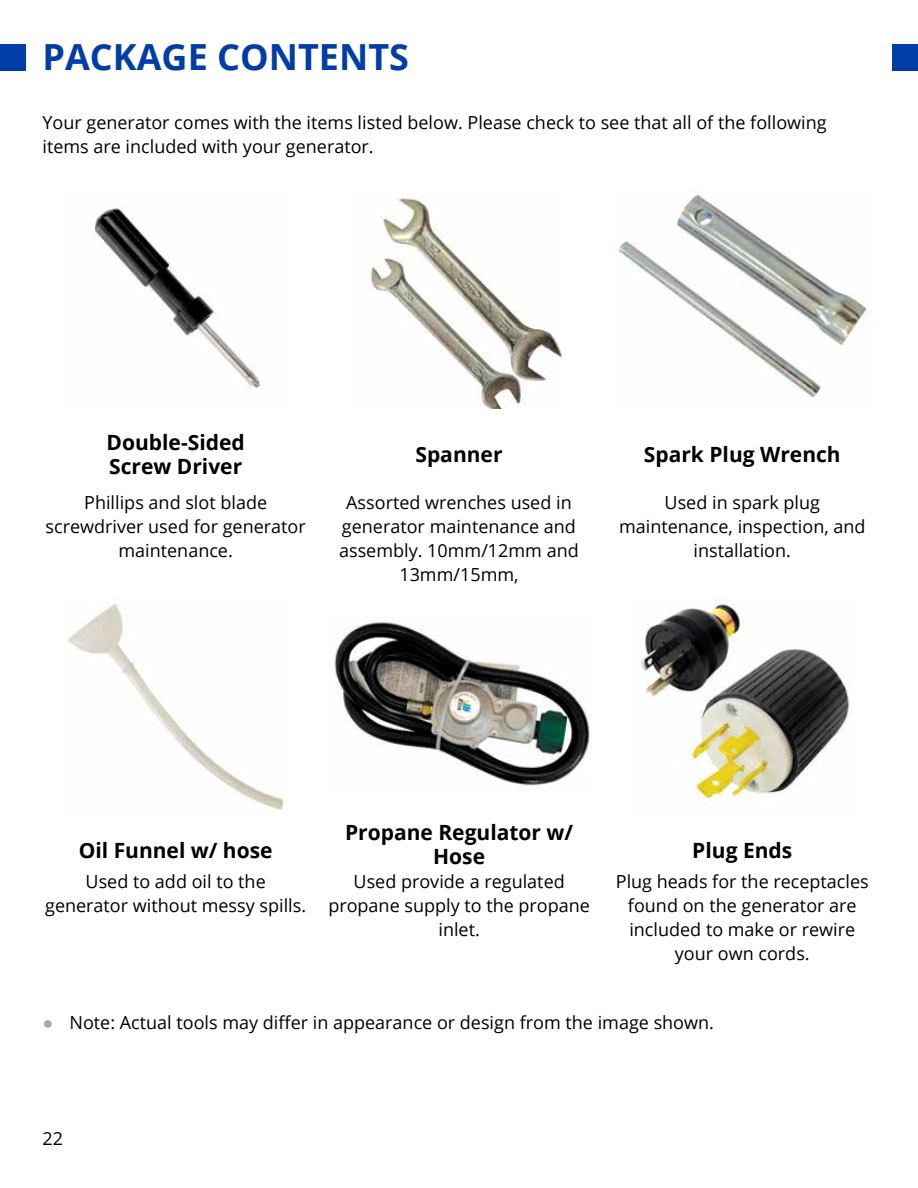
<style>
.page{position:relative;width:918px;height:1188px;background:#fff}
.page>*{position:absolute;margin:0;border:0;box-sizing:border-box;transform-origin:0 0}
.t1{font:700 36px "Open Sans";color:#003da6}
.t2{font:700 21px/24px "Open Sans";color:#000}
.t3{font:18px/24px "Open Sans";color:#000;text-align:center}
.s1{font-family:"Arial";color:#a7a9ac}
</style>
<div class="page">
<img style="left:91px;top:206px;width:172px;height:182px">
<img style="left:67px;top:603px;width:218px;height:208px">
<img style="left:370px;top:198px;width:192px;height:210px">
<img style="left:618px;top:191px;width:253px;height:206px">
<img style="left:641px;top:598px;width:209px;height:207px">
<div style="left:0;top:44px;width:26px;height:27px;background:#003da6"></div>
<div style="left:892px;top:44px;width:26px;height:27px;background:#003da6"></div>
<img style="left:334px;top:622px;width:256px;height:164px">
<h1 class="t1" style="left:43px;top:32px;width:368px">PACKAGE CONTENTS</h1>
<p class="t3" style="left:43px;top:110px;width:786px;text-align:left">Your generator comes with the items listed below. Please check to see that all of the following items are included with your generator.</p>
<p class="t2" style="left:107px;top:430px;width:140px">Double-Sided<br>Screw Driver</p>
<p class="t3" style="left:46px;top:490px;width:262px">Phillips and slot blade screwdriver used for generator maintenance.</p>
<p class="t2" style="left:415px;top:442px;width:89px">Spanner</p>
<p class="t2" style="left:644px;top:442px;width:198px">Spark Plug Wrench</p>
<p class="t3" style="left:339px;top:490px;width:241px">Assorted wrenches used in generator maintenance and assembly. 10mm/12mm and<br>13mm/15mm,</p>
<p class="t3" style="left:619px;top:490px;width:248px">Used in spark plug maintenance, inspection, and installation.</p>
<p class="t2" style="left:79px;top:838px;width:195px">Oil Funnel w/ hose</p>
<p class="t3" style="left:45px;top:869px;width:263px">Used to add oil to the generator without messy spills.</p>
<p class="t2" style="left:345px;top:820px;width:230px;text-align:center">Propane Regulator w/<br>Hose</p>
<p class="t3" style="left:328px;top:869px;width:263px">Used provide a regulated propane supply to the propane inlet.</p>
<p class="t2" style="left:692px;top:838px;width:102px">Plug Ends</p>
<p class="t3" style="left:616px;top:869px;width:254px">Plug heads for the receptacles found on the generator are included to make or rewire your own cords.</p>
<p class="t3" style="left:43px;top:1010px;width:673px"><span class="s1">●</span> Note: Actual tools may differ in appearance or design from the image shown.</p>
<p class="t3" style="left:42px;top:1126px;width:22px">22</p>
</div>
